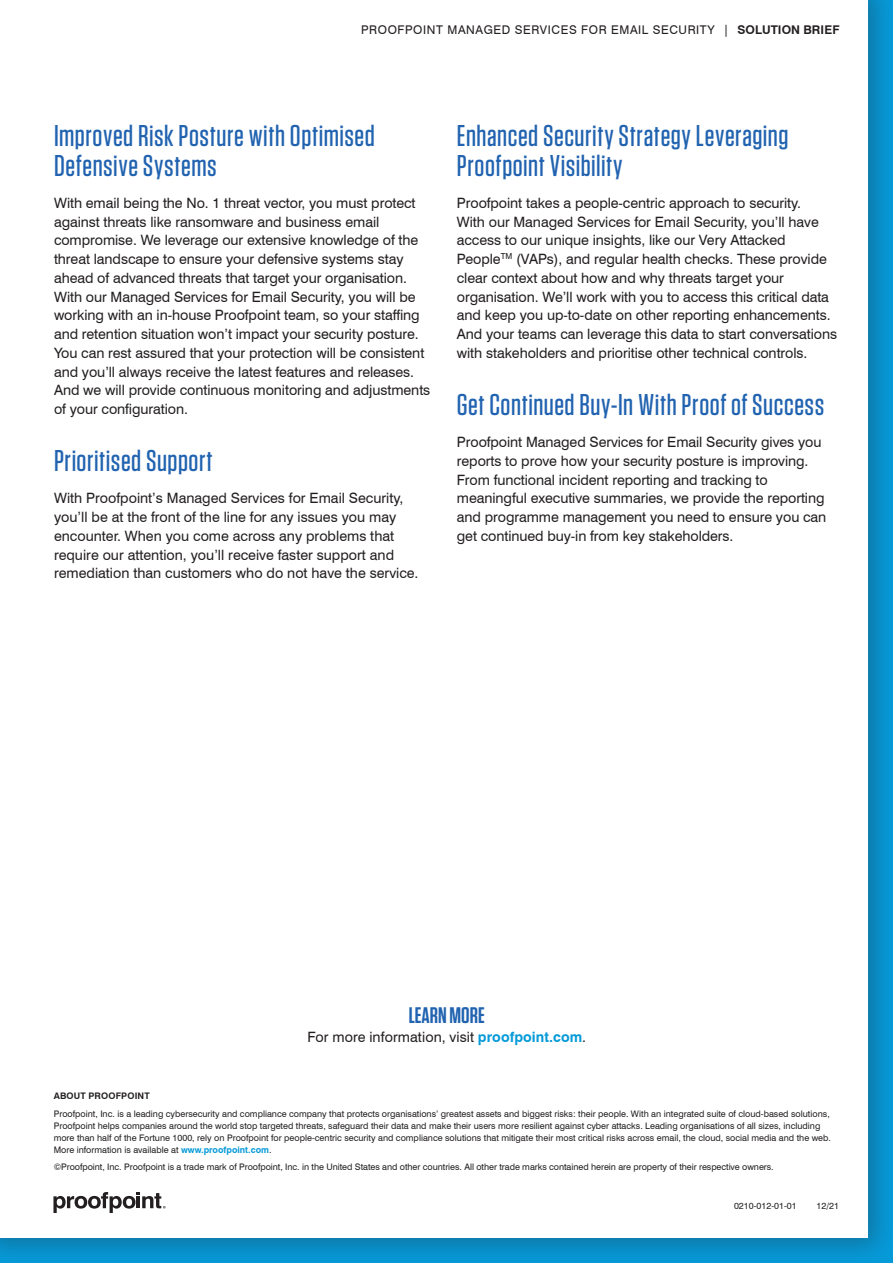
<style>
.page{position:relative;width:893px;height:1263px;background:#fff}
.page>*{position:absolute;margin:0;border:0;box-sizing:border-box;transform-origin:0 0}
.t1{font:500 30px/30px "Tungsten";letter-spacing:.02em;color:#2163b0}
.t2{font:600 22.5px "Tungsten";color:#2163b0}
.t3{font:14.25px/18.8px "Swiss 721 BT";letter-spacing:-.005em;color:#231f20}
.t4{font:12px "Swiss 721 BT";letter-spacing:.05em;color:#231f20}
.t5{font:9px/12px "Swiss 721 BT";color:#231f20}
.t6{font:700 9px "Swiss 721 BT";letter-spacing:.02em;color:#231f20}
.s1{font-weight:700}
.s2{font-weight:700;color:#069ad9}
</style>
<div class="page">
<div style="left:0;top:0;width:893px;height:1263px;background:#231f20;opacity:.3"></div>
<div style="left:0;top:0;width:868px;height:1237px;background:#fff"></div>
<svg style="left:53px;top:1192px;width:113px;height:21px"></svg>
<p class="t4" style="left:361px;top:22px;width:480px">PROOFPOINT MANAGED SERVICES FOR EMAIL SECURITY | <span class="s1">SOLUTION BRIEF</span></p>
<h1 class="t1" style="left:54px;top:121px;width:322px">Improved Risk Posture with Optimised<br>Defensive Systems</h1>
<p class="t3" style="left:54px;top:193px;width:378px">With email being the No. 1 threat vector, you must protect against threats like ransomware and business email compromise. We leverage our extensive knowledge of the threat landscape to ensure your defensive systems stay ahead of advanced threats that target your organisation.<br>With our Managed Services for Email Security, you will be working with an in-house Proofpoint team, so your staffing and retention situation won’t impact your security posture.<br>You can rest assured that your protection will be consistent and you’ll always receive the latest features and releases.<br>And we will provide continuous monitoring and adjustments of your configuration.</p>
<h1 class="t1" style="left:54px;top:446px;width:160px">Prioritised Support</h1>
<p class="t3" style="left:54px;top:489px;width:366px">With Proofpoint’s Managed Services for Email Security, you’ll be at the front of the line for any issues you may encounter. When you come across any problems that require our attention, you’ll receive faster support and remediation than customers who do not have the service.</p>
<h1 class="t1" style="left:457px;top:121px;width:333px">Enhanced Security Strategy Leveraging<br>Proofpoint Visibility</h1>
<p class="t3" style="left:457px;top:193px;width:382px">Proofpoint takes a people-centric approach to security.<br>With our Managed Services for Email Security, you’ll have access to our unique insights, like our Very Attacked People<sup>TM</sup> (VAPs), and regular health checks. These provide clear context about how and why threats target your organisation. We’ll work with you to access this critical data and keep you up-to-date on other reporting enhancements.<br>And your teams can leverage this data to start conversations with stakeholders and prioritise other technical controls.</p>
<h1 class="t1" style="left:457px;top:390px;width:369px">Get Continued Buy-In With Proof of Success</h1>
<p class="t3" style="left:457px;top:433px;width:371px">Proofpoint Managed Services for Email Security gives you reports to prove how your security posture is improving.<br>From functional incident reporting and tracking to meaningful executive summaries, we provide the reporting and programme management you need to ensure you can get continued buy-in from key stakeholders.</p>
<h2 class="t2" style="left:409px;top:1004px;width:77px">LEARN MORE</h2>
<p class="t3" style="left:307px;top:1027px;width:280px">For more information, visit <span class="s2">proofpoint.com</span>.</p>
<p class="t6" style="left:54px;top:1091px;width:98px">ABOUT PROOFPOINT</p>
<p class="t5" style="left:54px;top:1107px;width:779px">Proofpoint, Inc. is a leading cybersecurity and compliance company that protects organisations’ greatest assets and biggest risks: their people. With an integrated suite of cloud-based solutions, Proofpoint helps companies around the world stop targeted threats, safeguard their data and make their users more resilient against cyber attacks. Leading organisations of all sizes, including more than half of the Fortune 1000, rely on Proofpoint for people-centric security and compliance solutions that mitigate their most critical risks across email, the cloud, social media and the web.<br>More information is available at <span class="s2">www.proofpoint.com</span>.</p>
<p class="t5" style="left:54px;top:1161px;width:721px">©Proofpoint, Inc. Proofpoint is a trade mark of Proofpoint, Inc. in the United States and other countries. All other trade marks contained herein are property of their respective owners.</p>
<p class="t5" style="left:734px;top:1199px;width:64px">0210-012-01-01</p>
<p class="t5" style="left:816px;top:1199px;width:24px">12/21</p>
</div>
